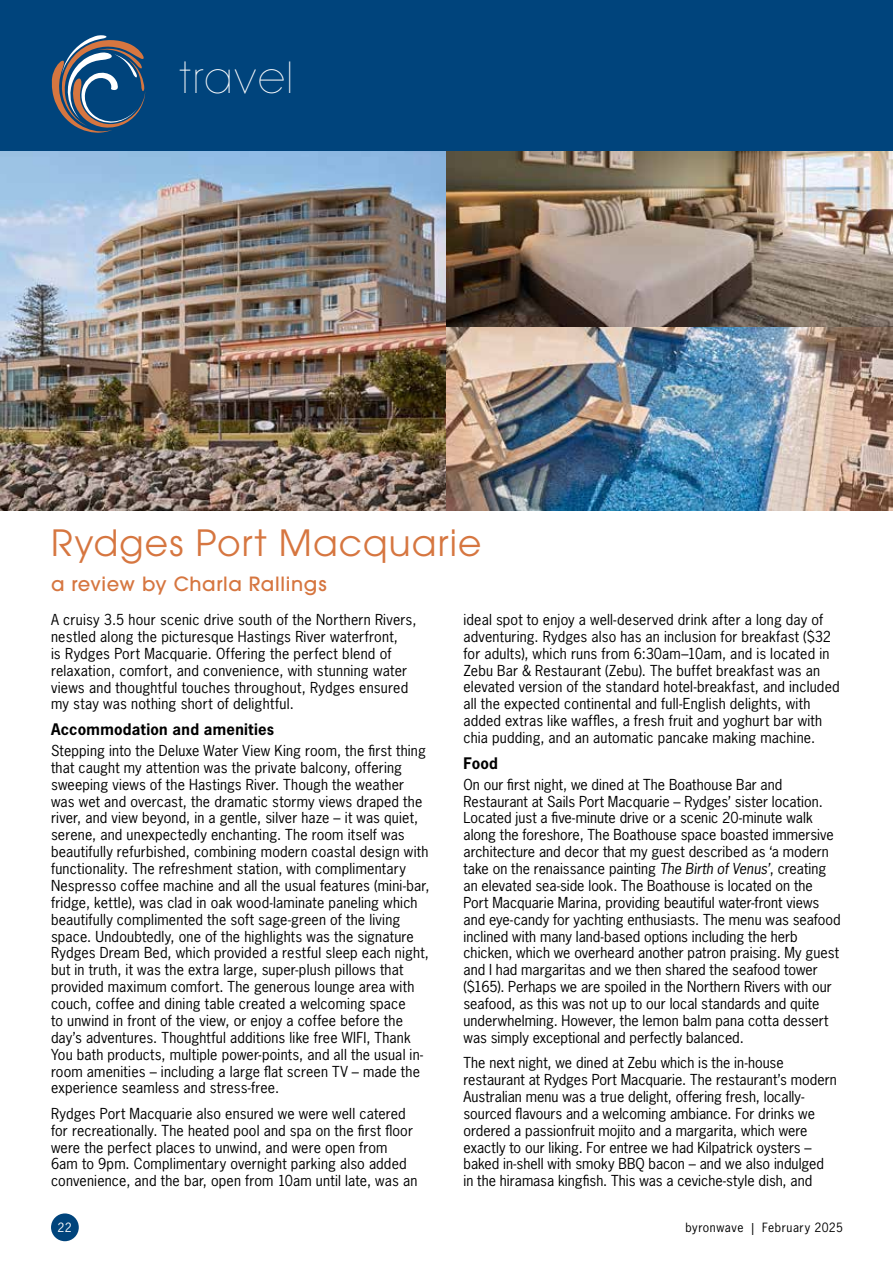
<style>
.page{position:relative;width:893px;height:1263px;background:#fff}
.page>*{position:absolute;margin:0;border:0;box-sizing:border-box;transform-origin:0 0}
.t1{font:36px "ITC Avant Garde Pro";letter-spacing:.03em;color:#d67640}
.t2{font:31.5px "Bondoluo Peek";letter-spacing:.095em;color:#fff}
.t3{font:500 19.5px "ITC Avant Garde Pro";letter-spacing:.03em;color:#d67640}
.t4{font:700 15px "News Gothic Std";letter-spacing:.02em;color:#000}
.t5{font:14.25px/16.8px "News Gothic Std";letter-spacing:.01em;color:#000}
.t6{font:12px "News Gothic Std";letter-spacing:.045em;color:#000}
.t7{font:12px "News Gothic Std";color:#fff}
.s1{font-style:italic}
</style>
<div class="page">
<div style="left:51px;top:1213px;width:28px;height:28px;background:#00447c;border-radius:50%"></div>
<img style="left:0;top:151px;width:446px;height:359px">
<img style="left:446px;top:151px;width:447px;height:359px">
<div style="left:0;top:0;width:893px;height:151px;background:#00447c"></div>
<svg style="left:51px;top:35px;width:95px;height:98px"></svg>
<h2 class="t2" style="left:179px;top:60px;width:114px">Travel</h2>
<h1 class="t1" style="left:51px;top:520px;width:432px">Rydges Port Macquarie</h1>
<h3 class="t3" style="left:51px;top:571px;width:277px">a review by Charla Rallings</h3>
<p class="t5" style="left:51px;top:611px;width:367px">A cruisy 3.5 hour scenic drive south of the Northern Rivers, nestled along the picturesque Hastings River waterfront,<br>is Rydges Port Macquarie. Offering the perfect blend of relaxation, comfort, and convenience, with stunning water views and thoughtful touches throughout, Rydges ensured my stay was nothing short of delightful.</p>
<p class="t4" style="left:51px;top:719px;width:225px">Accommodation and amenities</p>
<p class="t5" style="left:51px;top:742px;width:380px">Stepping into the Deluxe Water View King room, the first thing that caught my attention was the private balcony, offering sweeping views of the Hastings River. Though the weather was wet and overcast, the dramatic stormy views draped the river, and view beyond, in a gentle, silver haze – it was quiet, serene, and unexpectedly enchanting. The room itself was beautifully refurbished, combining modern coastal design with functionality. The refreshment station, with complimentary Nespresso coffee machine and all the usual features (mini-bar, fridge, kettle), was clad in oak wood-laminate paneling which beautifully complimented the soft sage-green of the living space. Undoubtedly, one of the highlights was the signature Rydges Dream Bed, which provided a restful sleep each night, but in truth, it was the extra large, super-plush pillows that provided maximum comfort. The generous lounge area with couch, coffee and dining table created a welcoming space<br>to unwind in front of the view, or enjoy a coffee before the day’s adventures. Thoughtful additions like free WIFI, Thank You bath products, multiple power-points, and all the usual in&shy;room amenities – including a large flat screen TV – made the experience seamless and stress-free.</p>
<p class="t5" style="left:51px;top:1105px;width:368px">Rydges Port Macquarie also ensured we were well catered for recreationally. The heated pool and spa on the first floor were the perfect places to unwind, and were open from 6am to 9pm. Complimentary overnight parking also added convenience, and the bar, open from 10am until late, was an</p>
<p class="t5" style="left:463px;top:611px;width:378px">ideal spot to enjoy a well-deserved drink after a long day of adventuring. Rydges also has an inclusion for breakfast ($32 for adults), which runs from 6:30am–10am, and is located in Zebu Bar &amp; Restaurant (Zebu). The buffet breakfast was an elevated version of the standard hotel-breakfast, and included all the expected continental and full-English delights, with added extras like waffles, a fresh fruit and yoghurt bar with chia pudding, and an automatic pancake making machine.</p>
<p class="t4" style="left:463px;top:753px;width:36px">Food</p>
<p class="t5" style="left:463px;top:776px;width:379px">On our first night, we dined at The Boathouse Bar and Restaurant at Sails Port Macquarie – Rydges’ sister location.<br>Located just a five-minute drive or a scenic 20-minute walk along the foreshore, The Boathouse space boasted immersive architecture and decor that my guest described as ‘a modern take on the renaissance painting <span class="s1">The Birth of Venus’</span>, creating an elevated sea-side look. The Boathouse is located on the Port Macquarie Marina, providing beautiful water-front views and eye-candy for yachting enthusiasts. The menu was seafood inclined with many land-based options including the herb chicken, which we overheard another patron praising. My guest and I had margaritas and we then shared the seafood tower ($165). Perhaps we are spoiled in the Northern Rivers with our seafood, as this was not up to our local standards and quite underwhelming. However, the lemon balm pana cotta dessert was simply exceptional and perfectly balanced.</p>
<p class="t5" style="left:463px;top:1054px;width:375px">The next night, we dined at Zebu which is the in-house restaurant at Rydges Port Macquarie. The restaurant’s modern Australian menu was a true delight, offering fresh, locally&shy;sourced flavours and a welcoming ambiance. For drinks we ordered a passionfruit mojito and a margarita, which were exactly to our liking. For entree we had Kilpatrick oysters – baked in-shell with smoky BBQ bacon – and we also indulged in the hiramasa kingfish. This was a ceviche-style dish, and</p>
<p class="t7" style="left:58px;top:1220px;width:16px">22</p>
<p class="t6" style="left:685px;top:1220px;width:159px">byronwave | February 2025</p>
</div>
